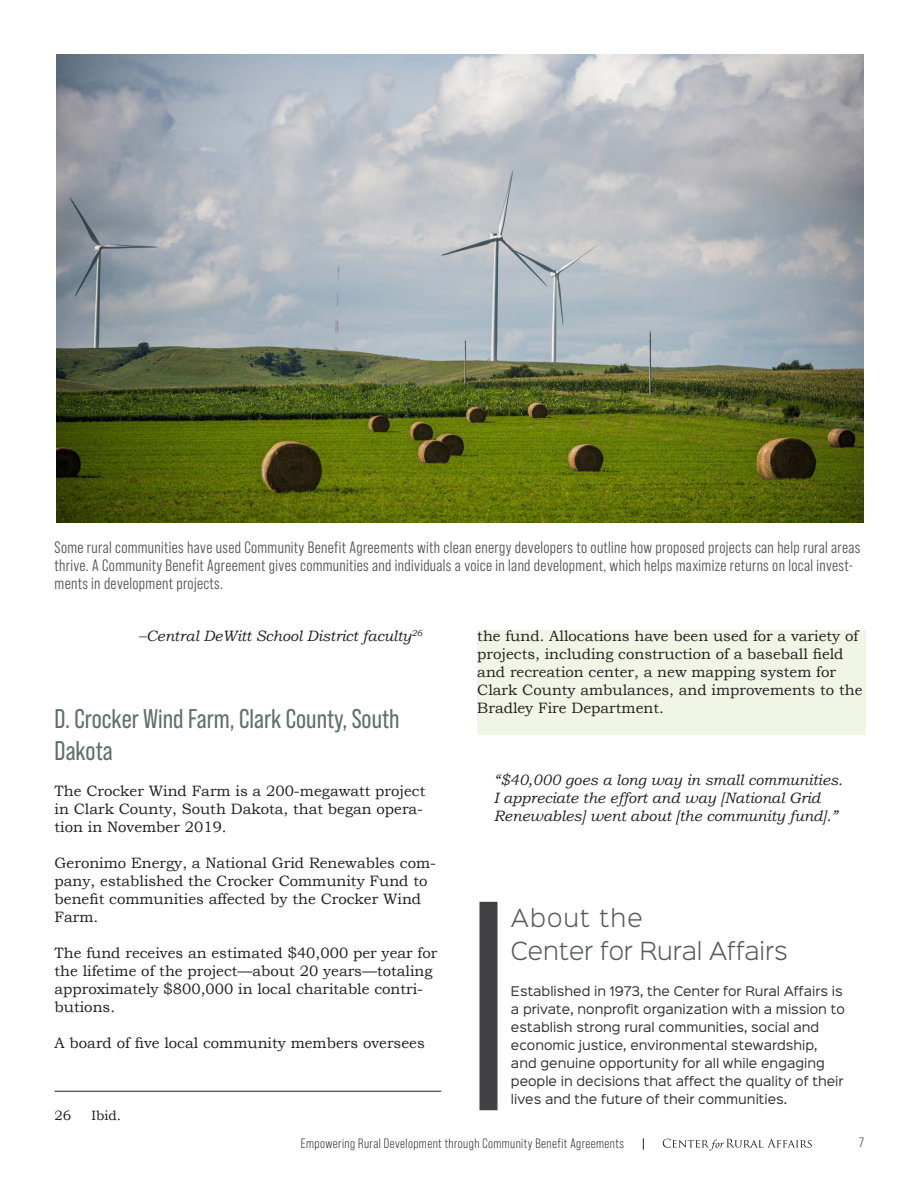
<style>
.page{position:relative;width:918px;height:1188px;background:#fff}
.page>*{position:absolute;margin:0;border:0;box-sizing:border-box;transform-origin:0 0}
.BODY_COPY{font:27px/32.4px "Bebas Neue Pro";color:#616f6f}
.Section_Title{font:300 22.5px/33px "Sinkin Sans 300";color:#58595b}
.endnote{font:16.5px/18px "Bebas Neue Pro Middle";letter-spacing:.02em;color:#545456}
.BODY_COPY-2{font:15px/18px "Bookman Old Style";color:#231f20}
.BODY_COPY-3{font:italic 15px/18px "Bookman Old Style";color:#231f20}
.t1{font:13.5px "Bebas Neue Pro";letter-spacing:.03em;color:#231f20}
.Footnote_2024{font:13.5px "Bookman Old Style";color:#231f20}
.Section_Title-2{font:12px/18px "Sinkin Sans 400";color:#333132}
</style>
<div class="page">
<svg style="left:663px;top:1139px;width:149px;height:11px"></svg>
<svg style="left:643px;top:1138px;width:1px;height:12px"></svg>
<div style="left:477px;top:630px;width:388px;height:104px;background:#f0f5e5"></div>
<hr style="left:55px;top:1091px;width:386px;height:1px;background:#231f20">
<div style="left:479px;top:902px;width:18px;height:208px;background:#414042"></div>
<img style="left:57px;top:54px;width:807px;height:469px">
<p class="endnote" style="left:55px;top:538px;width:807px">Some rural communities have used Community Benefit Agreements with clean energy developers to outline how proposed projects can help rural areas thrive. A Community Benefit Agreement gives communities and individuals a voice in land development, which helps maximize returns on local invest&shy;ments in development projects.</p>
<p class="BODY_COPY-3" style="left:139px;top:627px;width:285px">–Central DeWitt School District faculty<sup>26</sup></p>
<p class="BODY_COPY" style="left:55px;top:702px;width:347px">D. Crocker Wind Farm, Clark County, South<br>Dakota</p>
<p class="BODY_COPY-2" style="left:55px;top:782px;width:372px">The Crocker Wind Farm is a 200-megawatt project in Clark County, South Dakota, that began opera&shy;tion in November 2019.</p>
<p class="BODY_COPY-2" style="left:55px;top:854px;width:383px">Geronimo Energy, a National Grid Renewables com&shy;pany, established the Crocker Community Fund to benefit communities affected by the Crocker Wind Farm.</p>
<p class="BODY_COPY-2" style="left:55px;top:944px;width:384px">The fund receives an estimated $40,000 per year for the lifetime of the project—about 20 years—totaling approximately $800,000 in local charitable contri&shy;butions.</p>
<p class="BODY_COPY-2" style="left:55px;top:1034px;width:372px">A board of five local community members oversees</p>
<p class="Footnote_2024" style="left:55px;top:1107px;width:18px">26</p>
<p class="Footnote_2024" style="left:92px;top:1107px;width:31px">Ibid.</p>
<p class="BODY_COPY-2" style="left:477px;top:627px;width:387px">the fund. Allocations have been used for a variety of projects, including construction of a baseball field and recreation center, a new mapping system for Clark County ambulances, and improvements to the Bradley Fire Department.</p>
<p class="BODY_COPY-3" style="left:494px;top:771px;width:350px">“$40,000 goes a long way in small communities.<br>I appreciate the effort and way [National Grid<br>Renewables] went about [the community fund].”</p>
<p class="Section_Title" style="left:511px;top:899px;width:278px">About the<br>Center for Rural Affairs</p>
<p class="Section_Title-2" style="left:511px;top:981px;width:335px">Established in 1973, the Center for Rural Affairs is a private, nonprofit organization with a mission to establish strong rural communities, social and economic justice, environmental stewardship, and genuine opportunity for all while engaging people in decisions that affect the quality of their lives and the future of their communities.</p>
<p class="t1" style="left:301px;top:1135px;width:324px">Empowering Rural Development through Community Benefit Agreements</p>
<p class="t1" style="left:859px;top:1135px;width:6px">7</p>
</div>
